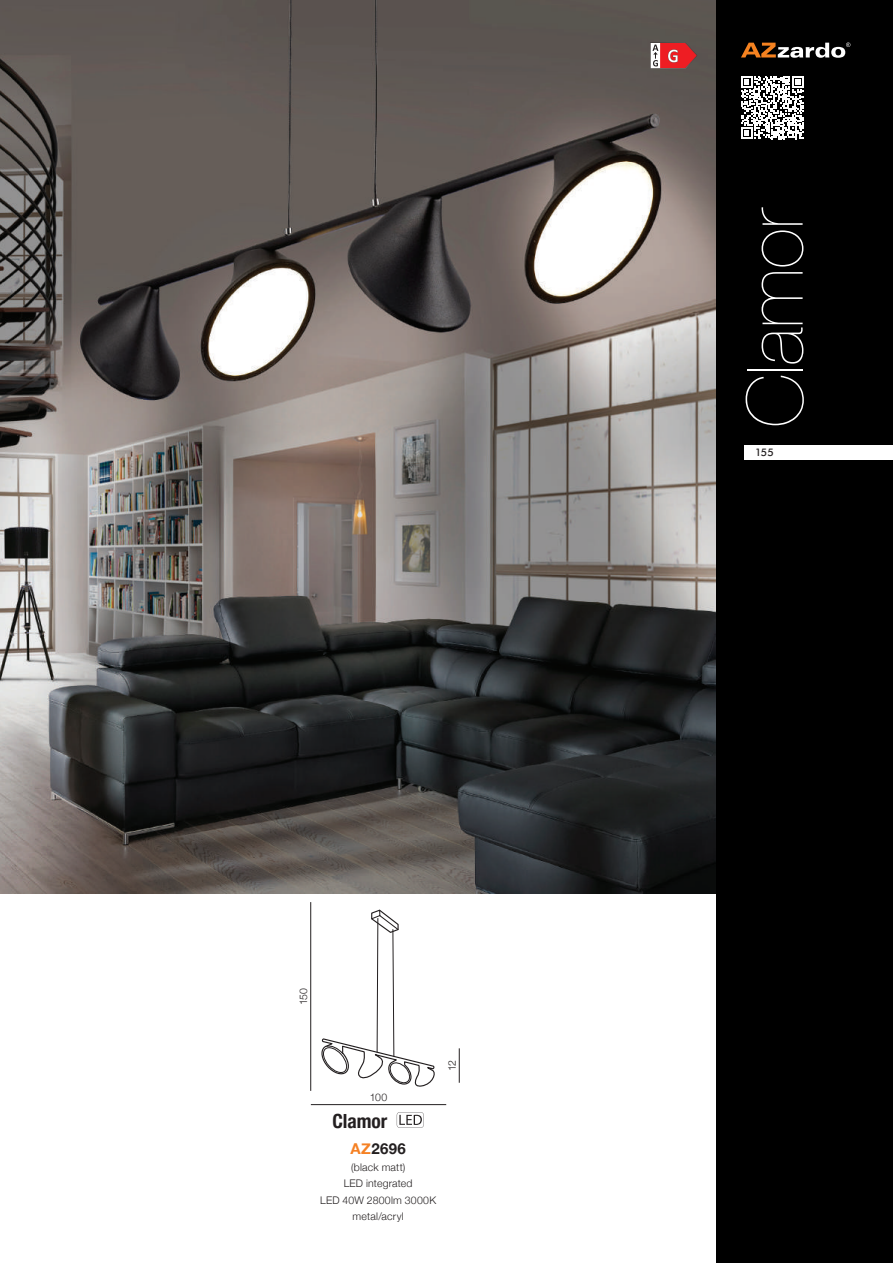
<style>
.page{position:relative;width:893px;height:1263px;background:#fff}
.page>*{position:absolute;margin:0;border:0;box-sizing:border-box;transform-origin:0 0}
.t1{font:200 78px "Helvetica Neue";letter-spacing:-.01em;color:#fff}
.t2{font:700 condensed 19.5px "Helvetica Neue";letter-spacing:-.005em;color:#231f20}
.t3{font:700 15px "Helvetica Neue";letter-spacing:.02em;color:#231f20}
.t4{font:300 10.5px/16.5px "Helvetica Neue";letter-spacing:.02em;color:#231f20;text-align:center}
.t5{font:10.5px "Futura Md EU";color:#231f20}
.s1{color:#f58124}
</style>
<div class="page">
<img style="left:0;top:0;width:716px;height:893px">
<div style="left:716px;top:0;width:177px;height:1263px;background:#000"></div>
<div style="left:744px;top:445px;width:149px;height:14px;background:#fff"></div>
<svg style="left:741px;top:43px;width:109px;height:15px"></svg>
<svg style="left:321px;top:909px;width:114px;height:178px"></svg>
<hr style="left:311px;top:1104px;width:135px;height:1px;background:#231f20">
<hr style="left:459px;top:1048px;width:1px;height:35px;background:#231f20">
<hr style="left:310px;top:902px;width:1px;height:189px;background:#231f20">
<svg style="left:397px;top:1112px;width:27px;height:16px"></svg>
<svg style="left:741px;top:76px;width:63px;height:63px"></svg>
<svg style="left:650px;top:43px;width:47px;height:25px"></svg>
<p class="t4" style="left:294px;top:1005px;width:19px;rotate:-90deg">150</p>
<p class="t4" style="left:370px;top:1088px;width:19px">100</p>
<h2 class="t2" style="left:333px;top:1105px;width:56px">Clamor</h2>
<h3 class="t3" style="left:350px;top:1137px;width:57px"><span class="s1">AZ</span> 2696</h3>
<p class="t4" style="left:320px;top:1158px;width:117px">(black matt)<br>LED integrated<br>LED 40W 2800lm 3000K metal/acryl</p>
<p class="t4" style="left:443px;top:1071px;width:13px;rotate:-90deg">12</p>
<h1 class="t1" style="left:714px;top:427px;width:221px;rotate:-90deg">Clamor</h1>
<p class="t5" style="left:755px;top:446px;width:20px">155</p>
</div>
